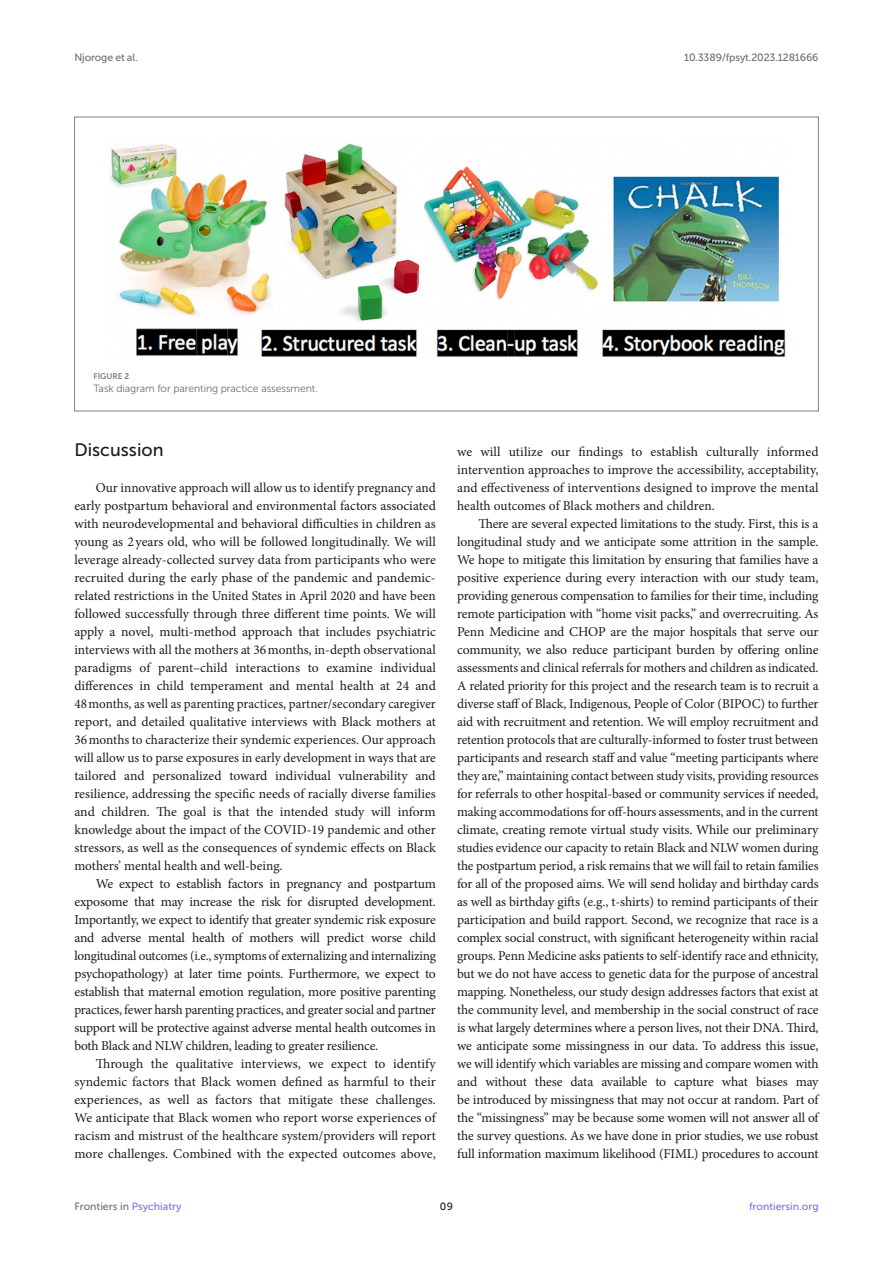
<style>
.page{position:relative;width:893px;height:1263px;background:#fff}
.page>*{position:absolute;margin:0;border:0;box-sizing:border-box;transform-origin:0 0}
.HEAD_2{font:18px "Museo Sans 500";color:#1b1c1b}
.TEXT{font:13.5px/18px "Minion Pro";letter-spacing:-.005em;color:#1b1c1b;text-align:justify}
.TEXT_FLUSH{font:13.5px/18px "Minion Pro";color:#1b1c1b;text-align:justify}
.t1{font:10.5px "Museo Sans 500";letter-spacing:-.015em;color:#706f70}
.FIG_LEG{font:10.5px "Museo Sans 300";letter-spacing:-.01em;color:#706f70}
.t2{font:10.5px "Museo Sans 500";color:#856df0}
.t3{font:10.5px "Museo Sans 500";color:#1b1c1b}
.FIG_HD{font:8.25px "Museo Sans 700";letter-spacing:-.01em;color:#7e7f7f}
.s1{color:#856df0}
</style>
<div class="page">
<img style="left:109px;top:143px;width:677px;height:214px">
<p class="t1" style="left:74px;top:51px;width:65px">Njoroge et al.</p>
<p class="t1" style="left:684px;top:51px;width:136px">10.3389/fpsyt.2023.1281666</p>
<p class="FIG_HD" style="left:94px;top:371px;width:37px">FIGURE 2</p>
<p class="FIG_LEG" style="left:94px;top:383px;width:226px">Task diagram for parenting practice assessment.</p>
<p class="HEAD_2" style="left:74px;top:440px;width:91px">Discussion</p>
<p class="TEXT_FLUSH" style="left:74px;top:479px;width:363px;text-indent:21px">Our innovative approach will allow us to identify pregnancy and early postpartum behavioral and environmental factors associated with neurodevelopmental and behavioral difficulties in children as young as 2 years old, who will be followed longitudinally. We will leverage already-collected survey data from participants who were recruited during the early phase of the pandemic and pandemic&shy;related restrictions in the United States in April 2020 and have been followed successfully through three different time points. We will apply a novel, multi-method approach that includes psychiatric interviews with all the mothers at 36months, in-depth observational paradigms of parent–child interactions to examine individual differences in child temperament and mental health at 24 and 48months, as well as parenting practices, partner/secondary caregiver report, and detailed qualitative interviews with Black mothers at 36months to characterize their syndemic experiences. Our approach will allow us to parse exposures in early development in ways that are tailored and personalized toward individual vulnerability and resilience, addressing the specific needs of racially diverse families and children. The goal is that the intended study will inform knowledge about the impact of the COVID-19 pandemic and other stressors, as well as the consequences of syndemic effects on Black mothers’ mental health and well-being.</p>
<p class="TEXT" style="left:74px;top:875px;width:363px;text-indent:21px">We expect to establish factors in pregnancy and postpartum exposome that may increase the risk for disrupted development.<br>Importantly, we expect to identify that greater syndemic risk exposure and adverse mental health of mothers will predict worse child longitudinal outcomes (i.e., symptoms of externalizing and internalizing psychopathology) at later time points. Furthermore, we expect to establish that maternal emotion regulation, more positive parenting practices, fewer harsh parenting practices, and greater social and partner support will be protective against adverse mental health outcomes in both Black and NLW children, leading to greater resilience.</p>
<p class="TEXT" style="left:74px;top:1055px;width:363px;text-indent:21px">Through the qualitative interviews, we expect to identify syndemic factors that Black women defined as harmful to their experiences, as well as factors that mitigate these challenges.<br>We anticipate that Black women who report worse experiences of racism and mistrust of the healthcare system/providers will report more challenges. Combined with the expected outcomes above,</p>
<p class="TEXT" style="left:457px;top:443px;width:363px">we will utilize our findings to establish culturally informed intervention approaches to improve the accessibility, acceptability, and effectiveness of interventions designed to improve the mental health outcomes of Black mothers and children.</p>
<p class="TEXT" style="left:457px;top:515px;width:363px;text-indent:21px">There are several expected limitations to the study. First, this is a longitudinal study and we anticipate some attrition in the sample.<br>We hope to mitigate this limitation by ensuring that families have a positive experience during every interaction with our study team, providing generous compensation to families for their time, including remote participation with “home visit packs,” and overrecruiting. As Penn Medicine and CHOP are the major hospitals that serve our community, we also reduce participant burden by offering online assessments and clinical referrals for mothers and children as indicated.<br>A related priority for this project and the research team is to recruit a diverse staff of Black, Indigenous, People of Color (BIPOC) to further aid with recruitment and retention. We will employ recruitment and retention protocols that are culturally-informed to foster trust between participants and research staff and value “meeting participants where they are,” maintaining contact between study visits, providing resources for referrals to other hospital-based or community services if needed, making accommodations for off-hours assessments, and in the current climate, creating remote virtual study visits. While our preliminary studies evidence our capacity to retain Black and NLW women during the postpartum period, a risk remains that we will fail to retain families for all of the proposed aims. We will send holiday and birthday cards as well as birthday gifts (e.g., t-shirts) to remind participants of their participation and build rapport. Second, we recognize that race is a complex social construct, with significant heterogeneity within racial groups. Penn Medicine asks patients to self-identify race and ethnicity, but we do not have access to genetic data for the purpose of ancestral mapping. Nonetheless, our study design addresses factors that exist at the community level, and membership in the social construct of race is what largely determines where a person lives, not their DNA. Third, we anticipate some missingness in our data. To address this issue, we will identify which variables are missing and compare women with and without these data available to capture what biases may be introduced by missingness that may not occur at random. Part of the “missingness” may be because some women will not answer all of the survey questions. As we have done in prior studies, we use robust full information maximum likelihood (FIML) procedures to account</p>
<p class="t1" style="left:74px;top:1200px;width:109px">Frontiers in <span class="s1">Psychiatry</span></p>
<p class="t3" style="left:440px;top:1200px;width:15px">09</p>
<p class="t2" style="left:749px;top:1200px;width:71px">frontiersin.org</p>
</div>
